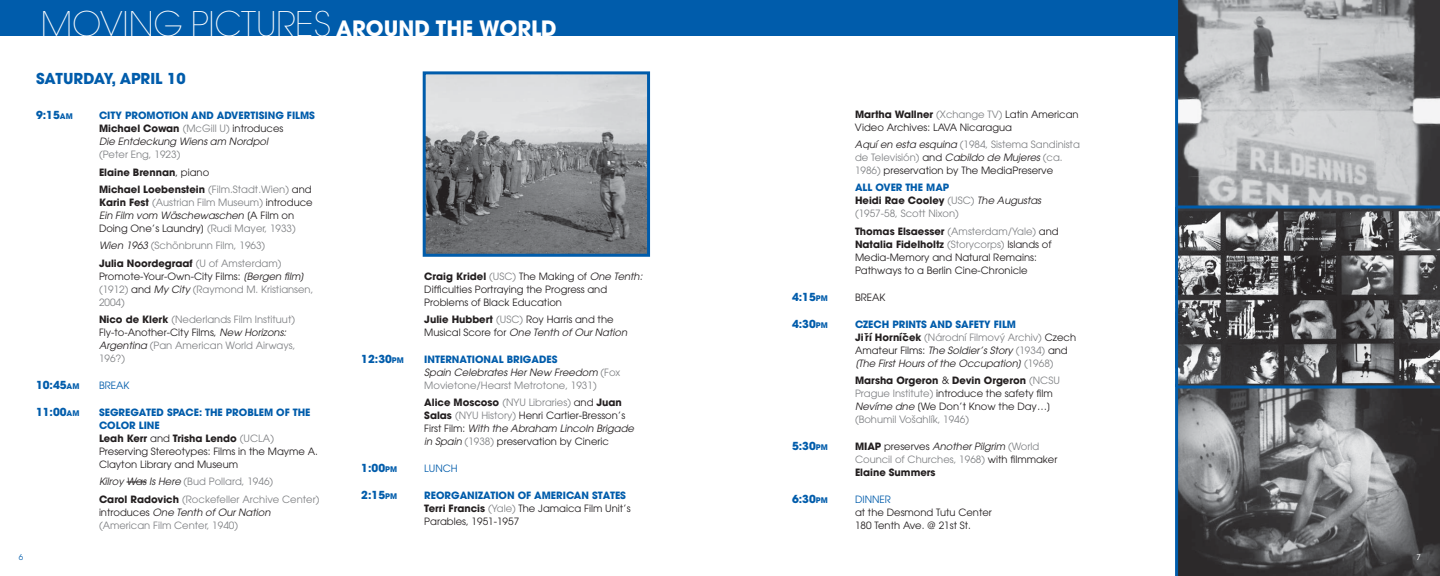
<style>
.page{position:relative;width:1440px;height:576px;background:#fff}
.page>*{position:absolute;margin:0;border:0;box-sizing:border-box;transform-origin:0 0}
.t1{font:200 33.7px "Avant Garde";color:#fff}
.t2{font:700 15px "Avant Garde";color:#005cab}
.t3{font:700 11px "Avant Garde";color:#005cab}
.t4{font:10px/13px "Avant Garde";color:#808285}
.t5{font:10px/13px "Avant Garde";color:#231f20}
.t6{font:italic 10px/13px "Avant Garde";color:#231f20}
.t7{font:700 10px/13px "Avant Garde";color:#005cab}
.t8{font:10px "Avant Garde";color:#005cab}
.t9{font:8px "Avant Garde";color:#005cab}
.t10{font:8px "Avant Garde";color:#fff}
.s1{font-weight:700;font-size:21px}
.s2{font-size:7.7px}
.s3{color:#231f20}
.s4{font-weight:400;color:#808285}
.s5{font-weight:400;color:#231f20}
.s6{font-weight:400;font-style:italic;color:#231f20}
.s7{font-weight:700;color:#231f20}
.s8{font-style:italic;color:#231f20}
.s9{font-weight:700;color:#005cab}
.s10{font-weight:700}
.s11{color:#808285}
.s12{font-style:italic}
.s13{font-weight:700;font-style:normal;color:#005cab}
.s14{font-weight:700;font-style:normal}
.s15{font-style:normal;color:#808285}
.s16{font-style:normal}
</style>
<div class="page">
<div style="left:720px;top:0;width:456px;height:36px;background:#005cab"></div>
<img style="left:1178px;top:208px;width:262px;height:368px">
<img style="left:1178px;top:0;width:194px;height:175px">
<img style="left:1372px;top:0;width:68px;height:206px">
<img style="left:1178px;top:175px;width:196px;height:31px">
<svg style="left:127px;top:482px;width:19px;height:1px"></svg>
<div style="left:0;top:0;width:720px;height:36px;background:#005cab"></div>
<img style="left:427px;top:75px;width:219px;height:178px">
<div style="left:423px;top:71px;width:227px;height:186px;border:3px solid #005cab"></div>
<hr style="left:1176px;top:386px;width:264px;height:2px;background:#005cab">
<hr style="left:1176px;top:206px;width:264px;height:2px;background:#005cab">
<hr style="left:1175px;top:0;width:3px;height:576px;background:#005cab">
<h1 class="t1" style="left:41px;top:4px;width:518px">MOVING PICTURES <span class="s1">AROUND THE WORLD</span></h1>
<p class="t9" style="left:19px;top:552px;width:6px">6</p>
<h2 class="t2" style="left:36px;top:69px;width:151px">SATURDAY, APRIL 10</h2>
<p class="t3" style="left:36px;top:108px;width:38px">9:15<span class="s2">AM</span></p>
<p class="t7" style="left:99px;top:109px;width:218px">CITY PROMOTION AND ADVERTISING FILMS<br><span class="s3">Michael Cowan</span> <span class="s4">(McGill U)</span> <span class="s5">introduces<br></span><span class="s6">Die Entdeckung Wiens am Nordpol</span></p>
<p class="t4" style="left:99px;top:146px;width:214px;line-height:17.3px">(Peter Eng, 1923)<br><span class="s7">Elaine Brennan</span><span class="s3">, piano<br></span><span class="s7">Michael Loebenstein</span> (Film.Stadt.Wien) <span class="s3">and</span></p>
<p class="t4" style="left:99px;top:196px;width:215px"><span class="s7">Karin Fest</span> (Austrian Film Museum) <span class="s3">introduce<br></span><span class="s8">Ein Film vom Wäschewaschen</span> <span class="s3">[A Film on<br>Doing One’s Laundry]</span> (Rudi Mayer, 1933)</p>
<p class="t4" style="left:99px;top:237px;width:184px;line-height:17.3px"><span class="s8">Wien 1963</span> (Schönbrunn Film, 1963)<br><span class="s7">Julia Noordegraaf</span> (U of Amsterdam)</p>
<p class="t4" style="left:99px;top:270px;width:216px"><span class="s3">Promote-Your-Own-City Films:</span> <span class="s8">[Bergen film] </span>(1912) <span class="s3">and</span> <span class="s8">My City</span> (Raymond M. Kristiansen,<br>2004)</p>
<p class="t4" style="left:99px;top:313px;width:198px"><span class="s7">Nico de Klerk</span> (Nederlands Film Instituut)<br><span class="s3">Fly-to-Another-City Films,</span> <span class="s8">New Horizons:<br>Argentina</span> (Pan American World Airways, 196?)</p>
<p class="t3" style="left:36px;top:378px;width:45px">10:45<span class="s2">AM</span></p>
<p class="t8" style="left:99px;top:379px;width:32px">BREAK</p>
<p class="t3" style="left:36px;top:405px;width:45px">11:00<span class="s2">AM</span></p>
<p class="t5" style="left:99px;top:406px;width:221px"><span class="s9">SEGREGATED SPACE: THE PROBLEM OF THE<br>COLOR LINE<br></span><span class="s10">Leah Kerr</span> and <span class="s10">Trisha Lendo</span> <span class="s11">(UCLA)<br></span>Preserving Stereotypes: Films in the Mayme A.<br>Clayton Library and Museum</p>
<p class="t4" style="left:99px;top:473px;width:222px;line-height:17.3px"><span class="s8">Kilroy Was Is Here</span> (Bud Pollard, 1946)<br><span class="s7">Carol Radovich</span> (Rockefeller Archive Center)</p>
<p class="t4" style="left:99px;top:505px;width:173px"><span class="s3">introduces</span> <span class="s8">One Tenth of Our Nation </span>(American Film Center, 1940)</p>
<p class="t5" style="left:424px;top:269px;width:220px"><span class="s10">Craig Kridel</span> <span class="s11">(USC)</span> The Making of <span class="s12">One Tenth:<br></span>Difficulties Portraying the Progress and<br>Problems of Black Education</p>
<p class="t5" style="left:424px;top:313px;width:204px"><span class="s10">Julie Hubbert</span> <span class="s11">(USC)</span> Roy Harris and the<br>Musical Score for <span class="s12">One Tenth of Our Nation</span></p>
<p class="t3" style="left:361px;top:352px;width:44px">12:30<span class="s2">PM</span></p>
<p class="t4" style="left:424px;top:353px;width:198px"><span class="s9">INTERNATIONAL BRIGADES<br></span><span class="s8">Spain Celebrates Her New Freedom</span> (Fox<br>Movietone/Hearst Metrotone, 1931)</p>
<p class="t5" style="left:424px;top:396px;width:211px"><span class="s10">Alice Moscoso</span> <span class="s11">(NYU Libraries)</span> and <span class="s10">Juan Salas</span> <span class="s11">(NYU History)</span> Henri Cartier-Bresson’s First Film: <span class="s12">With the Abraham Lincoln Brigade in Spain</span> <span class="s11">(1938)</span> preservation by Cineric</p>
<p class="t3" style="left:361px;top:461px;width:37px">1:00<span class="s2">PM</span></p>
<p class="t8" style="left:424px;top:463px;width:35px">LUNCH</p>
<p class="t3" style="left:361px;top:488px;width:37px">2:15<span class="s2">PM</span></p>
<p class="t5" style="left:424px;top:489px;width:208px"><span class="s9">REORGANIZATION OF AMERICAN STATES<br></span><span class="s10">Terri Francis</span> <span class="s11">(Yale)</span> The Jamaica Film Unit’s<br>Parables, 1951-1957</p>
<p class="t5" style="left:855px;top:108px;width:225px"><span class="s10">Martha Wallner</span> <span class="s11">(Xchange TV)</span> Latin American<br>Video Archives: LAVA Nicaragua</p>
<p class="t4" style="left:855px;top:138px;width:226px"><span class="s8">Aquí en esta esquina</span> (1984, Sistema Sandinista de Televisión) <span class="s3">and</span> <span class="s8">Cabildo de Mujeres</span> (ca.<br>1986) <span class="s3">preservation by The MediaPreserve</span></p>
<p class="t4" style="left:855px;top:181px;width:188px"><span class="s9">ALL OVER THE MAP<br></span><span class="s7">Heidi Rae Cooley</span> (USC) <span class="s8">The Augustas </span>(1957-58, Scott Nixon)</p>
<p class="t5" style="left:855px;top:225px;width:205px"><span class="s10">Thomas Elsaesser</span> <span class="s11">(Amsterdam/Yale)</span> and <span class="s10">Natalia Fidelholtz</span> <span class="s11">(Storycorps)</span> Islands of Media-Memory and Natural Remains:<br>Pathways to a Berlin Cine-Chronicle</p>
<p class="t3" style="left:792px;top:290px;width:37px">4:15<span class="s2">PM</span></p>
<p class="t5" style="left:855px;top:291px;width:32px">BREAK</p>
<p class="t3" style="left:792px;top:317px;width:37px">4:30<span class="s2">PM</span></p>
<p class="t6" style="left:855px;top:318px;width:223px"><span class="s13">CZECH PRINTS AND SAFETY FILM<br></span><span class="s14">Jiˇrí Horníˇcek</span> <span class="s15">(Národní Filmový Archiv)</span> <span class="s16">Czech Amateur Films:</span> The Soldier’s Story <span class="s15">(1934)</span> <span class="s16">and </span>[The First Hours of the Occupation] <span class="s15">(1968)</span></p>
<p class="t5" style="left:855px;top:374px;width:206px"><span class="s10">Marsha Orgeron</span> &amp; <span class="s10">Devin Orgeron</span> <span class="s11">(NCSU Prague Institute)</span> introduce the safety film <span class="s12">Nevíme dne</span> [We Don’t Know the Day…] <span class="s11">(Bohumil Vošahlík, 1946)</span></p>
<p class="t3" style="left:792px;top:439px;width:37px">5:30<span class="s2">PM</span></p>
<p class="t4" style="left:855px;top:440px;width:204px"><span class="s7">MIAP</span> <span class="s3">preserves</span> <span class="s8">Another Pilgrim</span> (World<br>Council of Churches, 1968) <span class="s3">with filmmaker<br></span><span class="s7">Elaine Summers</span></p>
<p class="t3" style="left:792px;top:492px;width:37px">6:30<span class="s2">PM</span></p>
<p class="t8" style="left:855px;top:494px;width:37px">DINNER</p>
<p class="t5" style="left:855px;top:506px;width:138px">at the Desmond Tutu Center<br>180 Tenth Ave. @ 21st St.</p>
<p class="t10" style="left:1417px;top:552px;width:6px">7</p>
</div>
